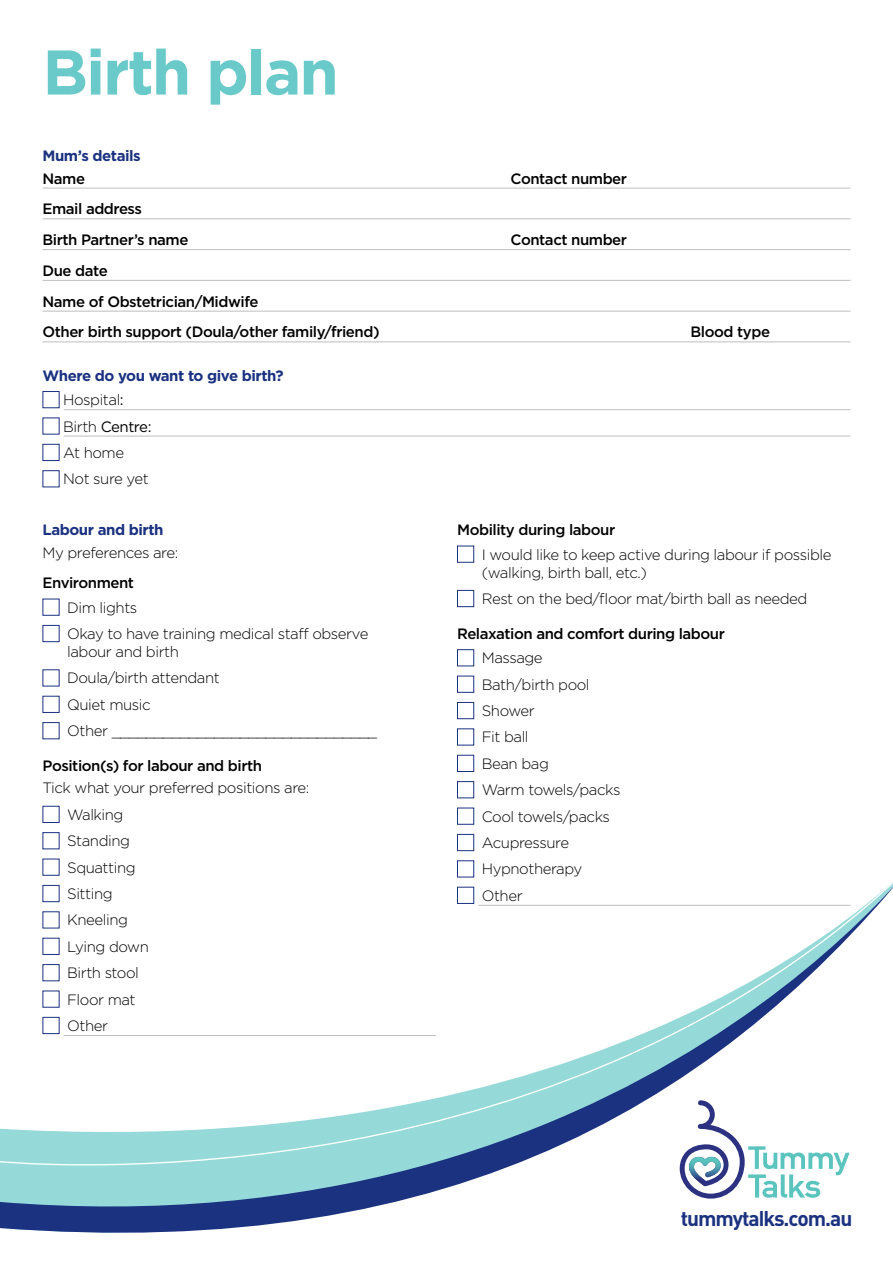
<style>
.page{position:relative;width:893px;height:1263px;background:#fff}
.page>*{position:absolute;margin:0;border:0;box-sizing:border-box;transform-origin:0 0}
.t1{font:700 63px "Gotham HTF";letter-spacing:-.03em;color:#6ac9c9}
.t2{font:700 21px "Converse DIN Bold";letter-spacing:-.05em;color:#1b3281}
.t3{font:300 15px/18px "Gotham HTF";letter-spacing:-.03em;color:#000}
.t4{font:500 15px "Gotham HTF";letter-spacing:-.03em;color:#000}
.t5{font:700 15px "Gotham HTF";letter-spacing:-.03em;color:#1b3281}
.t6{font:15px "Gotham HTF";letter-spacing:-.03em;color:#000}
.s1{font-weight:400}
.s2{font-weight:300}
</style>
<div class="page">
<div style="left:43px;top:625px;width:17px;height:17px;background:#fff;border:1px solid #1b3281"></div>
<div style="left:43px;top:806px;width:17px;height:17px;background:#fff;border:1px solid #1b3281"></div>
<div style="left:43px;top:832px;width:17px;height:17px;background:#fff;border:1px solid #1b3281"></div>
<div style="left:457px;top:546px;width:17px;height:17px;background:#fff;border:1px solid #1b3281"></div>
<div style="left:457px;top:590px;width:17px;height:17px;background:#fff;border:1px solid #1b3281"></div>
<div style="left:457px;top:649px;width:17px;height:17px;background:#fff;border:1px solid #1b3281"></div>
<div style="left:457px;top:676px;width:17px;height:17px;background:#fff;border:1px solid #1b3281"></div>
<div style="left:457px;top:702px;width:17px;height:17px;background:#fff;border:1px solid #1b3281"></div>
<div style="left:457px;top:728px;width:17px;height:17px;background:#fff;border:1px solid #1b3281"></div>
<div style="left:457px;top:755px;width:17px;height:17px;background:#fff;border:1px solid #1b3281"></div>
<div style="left:457px;top:781px;width:17px;height:17px;background:#fff;border:1px solid #1b3281"></div>
<div style="left:457px;top:808px;width:17px;height:17px;background:#fff;border:1px solid #1b3281"></div>
<div style="left:457px;top:834px;width:17px;height:17px;background:#fff;border:1px solid #1b3281"></div>
<svg style="left:0;top:844px;width:475px;height:389px"></svg>
<svg style="left:0;top:875px;width:893px;height:341px"></svg>
<svg style="left:680px;top:1100px;width:169px;height:98px"></svg>
<hr style="left:43px;top:188px;width:807px;height:1px;background:#bcbec0">
<hr style="left:43px;top:219px;width:807px;height:1px;background:#bcbec0">
<hr style="left:43px;top:249px;width:807px;height:1px;background:#bcbec0">
<hr style="left:43px;top:280px;width:807px;height:1px;background:#bcbec0">
<hr style="left:43px;top:311px;width:807px;height:1px;background:#bcbec0">
<hr style="left:43px;top:342px;width:807px;height:1px;background:#bcbec0">
<hr style="left:64px;top:409px;width:786px;height:1px;background:#bcbec0">
<hr style="left:64px;top:436px;width:786px;height:1px;background:#bcbec0">
<div style="left:43px;top:444px;width:17px;height:17px;background:#fff;border:1px solid #1b3281"></div>
<p class="t1" style="left:43px;top:36px;width:298px">Birth plan</p>
<p class="t5" style="left:43px;top:147px;width:100px">Mum’s details</p>
<p class="t4" style="left:43px;top:170px;width:44px">Name</p>
<p class="t4" style="left:511px;top:170px;width:118px">Contact number</p>
<p class="t4" style="left:43px;top:200px;width:101px">Email address</p>
<p class="t4" style="left:43px;top:231px;width:147px">Birth Partner’s name</p>
<p class="t4" style="left:511px;top:231px;width:118px">Contact number</p>
<p class="t4" style="left:43px;top:262px;width:67px">Due date</p>
<p class="t4" style="left:43px;top:293px;width:217px">Name of Obstetrician/Midwife</p>
<p class="t4" style="left:43px;top:324px;width:339px">Other birth support (Doula/other family/friend)</p>
<p class="t4" style="left:691px;top:324px;width:81px">Blood type</p>
<p class="t5" style="left:43px;top:367px;width:243px">Where do you want to give birth?</p>
<p class="t3" style="left:63px;top:391px;width:62px">Hospital<span class="s1">:</span></p>
<p class="t6" style="left:63px;top:418px;width:90px"><span class="s2">Birth</span> Centre:</p>
<p class="t3" style="left:63px;top:443px;width:63px">At home</p>
<p class="t3" style="left:63px;top:470px;width:87px">Not sure yet</p>
<p class="t5" style="left:43px;top:521px;width:122px">Labour and birth</p>
<p class="t3" style="left:43px;top:543px;width:137px">My preferences are:</p>
<p class="t4" style="left:43px;top:574px;width:93px">Environment</p>
<p class="t3" style="left:67px;top:598px;width:72px">Dim lights</p>
<p class="t3" style="left:67px;top:624px;width:303px">Okay to have training medical staff observe labour and birth</p>
<p class="t3" style="left:67px;top:669px;width:154px">Doula/birth attendant</p>
<p class="t3" style="left:67px;top:695px;width:85px">Quiet music</p>
<p class="t3" style="left:67px;top:722px;width:312px">Other _______________________________</p>
<p class="t4" style="left:43px;top:757px;width:221px">Position(s) for labour and birth</p>
<p class="t3" style="left:43px;top:779px;width:268px">Tick what your preferred positions are:</p>
<p class="t3" style="left:67px;top:805px;width:58px">Walking</p>
<p class="t3" style="left:67px;top:832px;width:64px">Standing</p>
<p class="t3" style="left:67px;top:858px;width:70px">Squatting</p>
<p class="t3" style="left:67px;top:884px;width:47px">Sitting</p>
<p class="t3" style="left:67px;top:911px;width:62px">Kneeling</p>
<p class="t3" style="left:67px;top:937px;width:83px">Lying down</p>
<p class="t3" style="left:67px;top:964px;width:73px">Birth stool</p>
<p class="t3" style="left:67px;top:990px;width:70px">Floor mat</p>
<p class="t3" style="left:67px;top:1016px;width:42px">Other</p>
<p class="t4" style="left:457px;top:521px;width:160px">Mobility during labour</p>
<p class="t3" style="left:482px;top:545px;width:351px">I would like to keep active during labour if possible (walking, birth ball, etc.)</p>
<p class="t3" style="left:482px;top:589px;width:327px">Rest on the bed/floor mat/birth ball as needed</p>
<p class="t4" style="left:457px;top:625px;width:269px">Relaxation and comfort during labour</p>
<p class="t3" style="left:482px;top:649px;width:62px">Massage</p>
<p class="t3" style="left:482px;top:675px;width:109px">Bath/birth pool</p>
<p class="t3" style="left:482px;top:702px;width:55px">Shower</p>
<p class="t3" style="left:482px;top:728px;width:48px">Fit ball</p>
<p class="t3" style="left:482px;top:754px;width:69px">Bean bag</p>
<p class="t3" style="left:482px;top:781px;width:140px">Warm towels/packs</p>
<p class="t3" style="left:482px;top:807px;width:130px">Cool towels/packs</p>
<p class="t3" style="left:482px;top:833px;width:89px">Acupressure</p>
<p class="t3" style="left:482px;top:860px;width:102px">Hypnotherapy</p>
<p class="t3" style="left:482px;top:886px;width:42px">Other</p>
<p class="t2" style="left:681px;top:1205px;width:173px">tummytalks.com.au</p>
</div>
